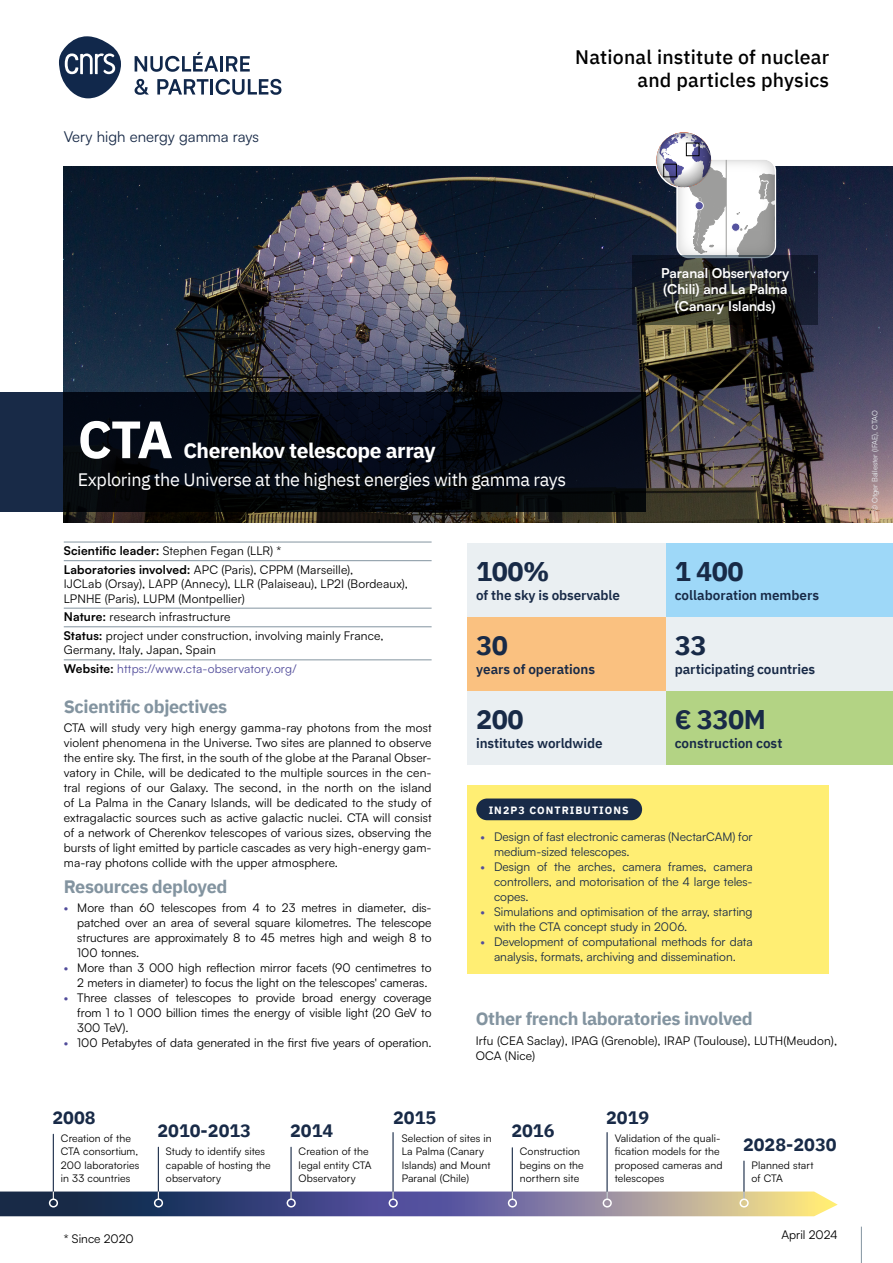
<style>
.page{position:relative;width:893px;height:1263px;background:#fff}
.page>*{position:absolute;margin:0;border:0;box-sizing:border-box;transform-origin:0 0}
.Titre_1{font:700 52.5px "IBM Plex Sans";color:#fff}
.Titre_carré_couleur{font:700 27px "IBM Plex Sans";letter-spacing:-.02em;color:#182a47}
.Titre_1-2{font:700 21px "IBM Plex Sans";letter-spacing:-.02em;color:#fff}
.Texte_chronologie{font:500 19.5px/22.5px "IBM Plex Sans";letter-spacing:.01em;color:#000;text-align:right}
.Titre_4{font:700 18px "IBM Plex Sans";letter-spacing:-.02em;color:#8394a0}
.Chapo_titre2{font:18px "IBM Plex Sans";letter-spacing:-.02em;color:#fff}
.Titre_3{font:700 18px "IBM Plex Sans";color:#182a47}
.t1{font:15px "Satoshi";color:#182a47}
.Texte_chiffres_clés{font:600 13.5px "IBM Plex Sans";letter-spacing:-.005em;color:#182a47}
.encart_carte{font:700 13.5px/16.2px "Satoshi";color:#fff;text-align:center}
.Titre_carré_couleur-2{font:600 13.5px "IBM Plex Sans";letter-spacing:-.005em;color:#182a47}
.Texte_courant{font:12px/15px "Satoshi";color:#000;text-align:justify}
.t2{font:12px/15px "Satoshi";color:#182a47}
.Infos_pratiques{font:12px/14.4px "Satoshi";letter-spacing:.01em;color:#000}
.Infos_pratiques-2{font:12px "Satoshi";letter-spacing:.015em;color:#524d9b}
.Texte_3eme_de_couv{font:12px "Satoshi";color:#000}
.Texte_chronologie-2{font:10.5px/13.5px "Satoshi";letter-spacing:.01em;color:#000}
.Titre_cartouche_encadré{font:700 10.5px "IBM Plex Sans";letter-spacing:.1em;color:#fff}
.Crédits_images{font:7.5px "Satoshi";color:#eaeff2}
.s1{font-weight:700}
.s2{font-weight:700;color:#000}
.s3{color:#524d9b}
</style>
<div class="page">
<img style="left:64px;top:167px;width:829px;height:356px">
<svg style="left:59px;top:36px;width:62px;height:62px"></svg>
<svg style="left:135px;top:52px;width:83px;height:20px"></svg>
<hr style="left:220px;top:56px;width:3px;height:16px;background:#11284b">
<svg style="left:226px;top:56px;width:24px;height:16px"></svg>
<svg style="left:135px;top:79px;width:14px;height:16px"></svg>
<svg style="left:157px;top:79px;width:51px;height:16px"></svg>
<hr style="left:210px;top:79px;width:3px;height:16px;background:#11284b">
<svg style="left:216px;top:79px;width:65px;height:16px"></svg>
<svg style="left:656px;top:133px;width:119px;height:122px"></svg>
<svg style="left:656px;top:132px;width:55px;height:55px"></svg>
<div style="left:663px;top:164px;width:14px;height:13px;border:1px solid #000"></div>
<div style="left:686px;top:143px;width:13px;height:13px;border:1px solid #000"></div>
<svg style="left:633px;top:255px;width:185px;height:69px;background:#232628"></svg>
<svg style="left:0;top:392px;width:645px;height:119px;background:#060c16"></svg>
<hr style="left:53px;top:1134px;width:1px;height:65px;background:#182a47">
<hr style="left:743px;top:1161px;width:1px;height:38px;background:#182a47">
<hr style="left:512px;top:1148px;width:1px;height:51px;background:#182a47">
<hr style="left:392px;top:1132px;width:2px;height:67px;background:#182a47">
<hr style="left:290px;top:1147px;width:2px;height:52px;background:#182a47">
<hr style="left:158px;top:1147px;width:1px;height:52px;background:#182a47">
<hr style="left:606px;top:1132px;width:2px;height:67px;background:#182a47">
<svg style="left:0;top:1191px;width:838px;height:25px;background:#6f6f89"></svg>
<hr style="left:861px;top:1226px;width:1px;height:37px;background:#8394a0">
<div style="left:468px;top:617px;width:198px;height:74px;background:#fac180"></div>
<div style="left:666px;top:543px;width:227px;height:74px;background:#9ed8f8"></div>
<div style="left:468px;top:543px;width:198px;height:74px;background:#eaeff2"></div>
<div style="left:666px;top:617px;width:227px;height:74px;background:#eaeff2"></div>
<div style="left:468px;top:691px;width:198px;height:74px;background:#eaeff2"></div>
<div style="left:666px;top:691px;width:227px;height:74px;background:#b3d384"></div>
<div style="left:468px;top:786px;width:361px;height:188px;background:#ffee73"></div>
<hr style="left:64px;top:542px;width:368px;height:1px;background:#8394a0">
<hr style="left:64px;top:560px;width:368px;height:1px;background:#8394a0">
<hr style="left:64px;top:608px;width:368px;height:1px;background:#8394a0">
<hr style="left:64px;top:626px;width:368px;height:1px;background:#8394a0">
<hr style="left:64px;top:659px;width:368px;height:1px;background:#8394a0">
<div style="left:476px;top:798px;width:166px;height:22px;background:#182a47;border-radius:11px"></div>
<p class="t1" style="left:64px;top:126px;width:197px">Very high energy gamma rays</p>
<p class="Texte_chronologie" style="left:575px;top:44px;width:255px">National institute of nuclear and particles physics</p>
<p class="encart_carte" style="left:661px;top:264px;width:130px">Paranal Observatory (Chili) and La Palma (Canary Islands)</p>
<p class="Titre_1" style="left:78px;top:398px;width:97px">CTA</p>
<p class="Titre_1-2" style="left:183px;top:434px;width:254px">Cherenkov telescope array</p>
<p class="Chapo_titre2" style="left:78px;top:466px;width:490px">Exploring the Universe at the highest energies with gamma rays</p>
<p class="Infos_pratiques" style="left:64px;top:543px;width:219px"><span class="s1">Scientific leader:</span> Stephen Fegan (LLR) *</p>
<p class="Infos_pratiques" style="left:64px;top:562px;width:346px"><span class="s1">Laboratories involved:</span> APC (Paris), CPPM (Marseille),<br>IJCLab (Orsay), LAPP (Annecy), LLR (Palaiseau), LP2I (Bordeaux),<br>LPNHE (Paris), LUPM (Montpellier)</p>
<p class="Infos_pratiques" style="left:64px;top:609px;width:168px"><span class="s1">Nature:</span> research infrastructure</p>
<p class="Infos_pratiques" style="left:64px;top:628px;width:321px"><span class="s1">Status:</span> project under construction, involving mainly France,<br>Germany, Italy, Japan, Spain</p>
<p class="Infos_pratiques-2" style="left:64px;top:661px;width:234px"><span class="s2">Website:</span> https://www.cta-observatory.org/</p>
<p class="Titre_carré_couleur" style="left:476px;top:550px;width:75px">100%</p>
<p class="Texte_chiffres_clés" style="left:476px;top:585px;width:145px">of the sky is observable</p>
<p class="Titre_carré_couleur" style="left:476px;top:624px;width:33px">30</p>
<p class="Texte_chiffres_clés" style="left:476px;top:659px;width:120px">years of operations</p>
<p class="Titre_carré_couleur" style="left:675px;top:550px;width:71px">1 400</p>
<p class="Texte_chiffres_clés" style="left:675px;top:585px;width:146px">collaboration members</p>
<p class="Titre_carré_couleur" style="left:675px;top:624px;width:33px">33</p>
<p class="Texte_chiffres_clés" style="left:675px;top:659px;width:142px">participating countries</p>
<p class="Titre_4" style="left:64px;top:692px;width:165px">Scientific objectives</p>
<p class="Texte_courant" style="left:64px;top:720px;width:369px">CTA will study very high energy gamma-ray photons from the most violent phenomena in the Universe. Two sites are planned to observe the entire sky. The first, in the south of the globe at the Paranal Obser&shy;vatory in Chile, will be dedicated to the multiple sources in the cen&shy;tral regions of our Galaxy. The second, in the north on the island of La Palma in the Canary Islands, will be dedicated to the study of extragalactic sources such as active galactic nuclei. CTA will consist of a network of Cherenkov telescopes of various sizes, observing the bursts of light emitted by particle cascades as very high-energy gam&shy;ma-ray photons collide with the upper atmosphere.</p>
<p class="Titre_4" style="left:64px;top:872px;width:165px">Resources deployed</p>
<p class="Texte_courant" style="left:77px;top:900px;width:356px;text-indent:-14px"><span class="s3">•</span> More than 60 telescopes from 4 to 23 metres in diameter, dis&shy;patched over an area of several square kilometres. The telescope structures are approximately 8 to 45 metres high and weigh 8 to 100 tonnes.</p>
<p class="Texte_courant" style="left:77px;top:960px;width:356px;text-indent:-14px"><span class="s3">•</span> More than 3 000 high reflection mirror facets (90 centimetres to<br>2 meters in diameter) to focus the light on the telescopes' cameras.</p>
<p class="Texte_courant" style="left:77px;top:990px;width:356px;text-indent:-14px"><span class="s3">•</span> Three classes of telescopes to provide broad energy coverage from 1 to 1 000 billion times the energy of visible light (20 GeV to 300 TeV).</p>
<p class="Texte_courant" style="left:64px;top:1035px;width:369px"><span class="s3">•</span> 100 Petabytes of data generated in the first five years of operation.</p>
<p class="Titre_carré_couleur" style="left:476px;top:698px;width:49px">200</p>
<p class="Texte_chiffres_clés" style="left:476px;top:733px;width:128px">institutes worldwide</p>
<p class="Titre_cartouche_encadré" style="left:489px;top:801px;width:142px">IN2P3 CONTRIBUTIONS</p>
<p class="Titre_carré_couleur" style="left:675px;top:698px;width:93px">€ 330M</p>
<p class="Titre_carré_couleur-2" style="left:675px;top:733px;width:109px">construction cost</p>
<p class="t2" style="left:494px;top:829px;width:260px;text-indent:-14px"><span class="s3">•</span> Design of fast electronic cameras (NectarCAM) for medium-sized telescopes.</p>
<p class="t2" style="left:494px;top:859px;width:260px;text-align:justify;text-indent:-14px"><span class="s3">•</span> Design of the arches, camera frames, camera controllers, and motorisation of the 4 large teles&shy;copes.</p>
<p class="t2" style="left:494px;top:904px;width:260px;text-indent:-14px"><span class="s3">•</span> Simulations and optimisation of the array, starting with the CTA concept study in 2006.</p>
<p class="t2" style="left:480px;top:934px;width:274px;text-align:center"><span class="s3">•</span> Development of computational methods for data analysis, formats, archiving and dissemination.</p>
<p class="Titre_4" style="left:476px;top:1004px;width:279px">Other french laboratories involved</p>
<p class="Texte_courant" style="left:476px;top:1032px;width:363px">Irfu (CEA Saclay), IPAG (Grenoble), IRAP (Toulouse), LUTH(Meudon),<br>OCA (Nice)</p>
<p class="Titre_3" style="left:52px;top:1103px;width:45px">2008</p>
<p class="Texte_chronologie-2" style="left:61px;top:1131px;width:80px">Creation of the<br>CTA consortium,<br>200 laboratories in 33 countries</p>
<p class="Titre_3" style="left:157px;top:1117px;width:95px">2010-2013</p>
<p class="Texte_chronologie-2" style="left:166px;top:1144px;width:106px">Study to identify sites capable of hosting the observatory</p>
<p class="Texte_3eme_de_couv" style="left:64px;top:1231px;width:71px">* Since 2020</p>
<p class="Titre_3" style="left:290px;top:1117px;width:45px">2014</p>
<p class="Texte_chronologie-2" style="left:299px;top:1144px;width:74px">Creation of the legal entity CTA<br>Observatory</p>
<p class="Titre_3" style="left:393px;top:1103px;width:45px">2015</p>
<p class="Texte_chronologie-2" style="left:402px;top:1131px;width:91px">Selection of sites in<br>La Palma (Canary<br>Islands) and Mount<br>Paranal (Chile)</p>
<p class="Titre_3" style="left:511px;top:1117px;width:45px">2016</p>
<p class="Texte_chronologie-2" style="left:520px;top:1144px;width:65px">Construction begins on the northern site</p>
<p class="Titre_3" style="left:606px;top:1103px;width:45px">2019</p>
<p class="Texte_chronologie-2" style="left:615px;top:1131px;width:109px">Validation of the quali&shy;fication models for the proposed cameras and telescopes</p>
<p class="Titre_3" style="left:743px;top:1130px;width:95px">2028-2030</p>
<p class="Texte_chronologie-2" style="left:751px;top:1158px;width:63px">Planned start of CTA</p>
<p class="Texte_3eme_de_couv" style="left:781px;top:1226px;width:58px">April 2024</p>
<p class="Crédits_images" style="left:870px;top:511px;width:102px;rotate:-90deg">© Otger Ballester (IFAE), CTAO</p>
</div>
